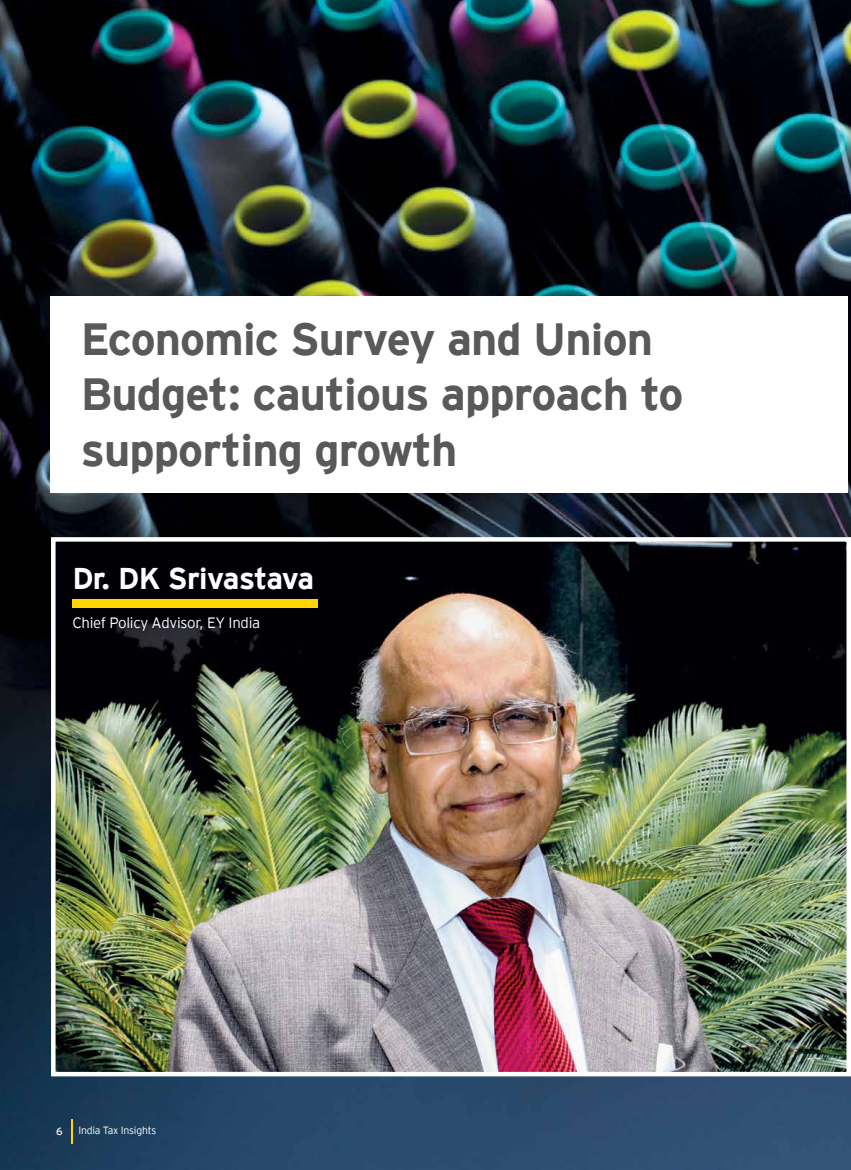
<style>
.page{position:relative;width:851px;height:1170px;background:#fff}
.page>*{position:absolute;margin:0;border:0;box-sizing:border-box;transform-origin:0 0}
.t1{font:700 45px/55.5px "EY Interstate";letter-spacing:-.02em;color:#58595b}
.t2{font:700 30px "EY Interstate";letter-spacing:-.02em;color:#fff}
.t3{font:300 15px "EY Interstate";letter-spacing:-.02em;color:#fff}
.t4{font:300 10.5px "EY Interstate";letter-spacing:-.02em;color:#fff}
.t5{font:10.5px "EY Interstate";color:#fff}
</style>
<div class="page">
<img style="left:0;top:0;width:850px;height:1169px">
<div style="left:50px;top:296px;width:797px;height:196px;background:#fff"></div>
<img style="left:56px;top:542px;width:789px;height:529px">
<div style="left:51px;top:537px;width:799px;height:539px;border:4px solid #fff"></div>
<div style="left:72px;top:599px;width:246px;height:9px;background:#ffd400"></div>
<svg style="left:71px;top:1118px;width:1px;height:25px"></svg>
<p class="t1" style="left:81px;top:308px;width:604px">Economic Survey and Union<br>Budget: cautious approach to supporting growth</p>
<p class="t2" style="left:72px;top:557px;width:243px">Dr. DK Srivastava</p>
<p class="t3" style="left:72px;top:612px;width:189px">Chief Policy Advisor, EY India</p>
<p class="t5" style="left:56px;top:1123px;width:8px">6</p>
<p class="t4" style="left:78px;top:1123px;width:79px">India Tax Insights</p>
</div>
